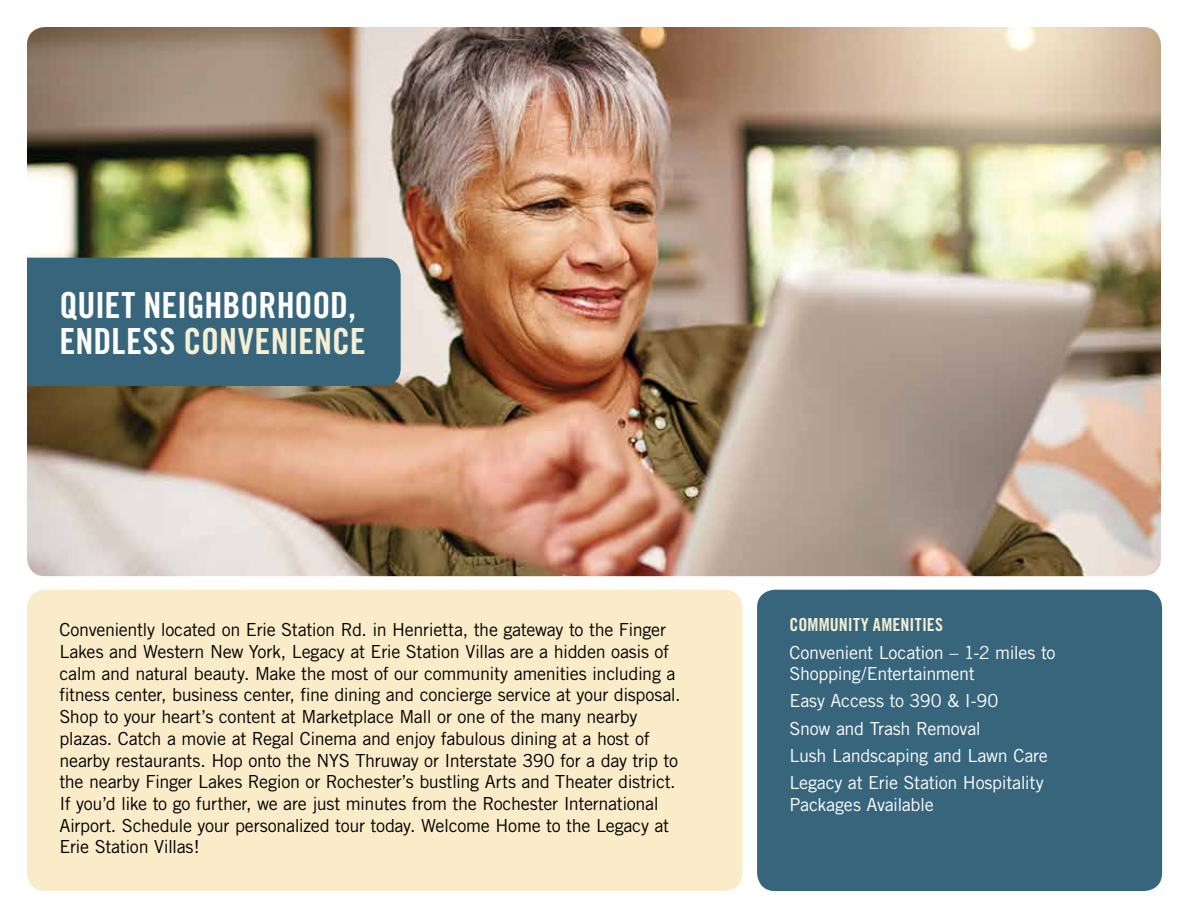
<style>
.page{position:relative;width:1188px;height:918px;background:#fff}
.page>*{position:absolute;margin:0;border:0;box-sizing:border-box;transform-origin:0 0}
.t1{font:36px/36px "Trade Gothic Bold Cond Twenty";color:#fff}
.t2{font:18px/21.8px "Trade Gothic";letter-spacing:-.015em;color:#000}
.t3{font:18px/27.2px "Trade Gothic";letter-spacing:-.015em;color:#fff}
.t4{font:18px "Trade Gothic Bold Cond Twenty";letter-spacing:.01em;color:#f3efd4}
.s1{color:#f3efd4}
</style>
<div class="page">
<img style="left:27px;top:27px;width:1134px;height:549px">
<div style="left:27px;top:590px;width:716px;height:301px;background:#faecc9;border-radius:18px"></div>
<div style="left:27px;top:258px;width:374px;height:128px;background:#37657b"></div>
<div style="left:757px;top:590px;width:405px;height:301px;background:#37657b;border-radius:18px"></div>
<h1 class="t1" style="left:59px;top:286px;width:308px">QUIET NEIGHBORHOOD,<br>ENDLESS <span class="s1">CONVENIENCE</span></h1>
<p class="t2" style="left:59px;top:619px;width:623px">Conveniently located on Erie Station Rd. in Henrietta, the gateway to the Finger Lakes and Western New York, Legacy at Erie Station Villas are a hidden oasis of calm and natural beauty. Make the most of our community amenities including a fitness center, business center, fine dining and concierge service at your disposal.<br>Shop to your heart’s content at Marketplace Mall or one of the many nearby plazas. Catch a movie at Regal Cinema and enjoy fabulous dining at a host of nearby restaurants. Hop onto the NYS Thruway or Interstate 390 for a day trip to the nearby Finger Lakes Region or Rochester’s bustling Arts and Theater district.<br>If you’d like to go further, we are just minutes from the Rochester International Airport. Schedule your personalized tour today. Welcome Home to the Legacy at Erie Station Villas!</p>
<p class="t4" style="left:789px;top:614px;width:155px">COMMUNITY AMENITIES</p>
<p class="t3" style="left:789px;top:641px;width:268px;line-height:21.8px">Convenient Location – 1-2 miles to<br>Shopping/Entertainment</p>
<p class="t3" style="left:789px;top:687px;width:260px">Easy Access to 390 &amp; I-90<br>Snow and Trash Removal<br>Lush Landscaping and Lawn Care<br>Legacy at Erie Station Hospitality</p>
<p class="t3" style="left:789px;top:790px;width:146px">Packages Available</p>
</div>
